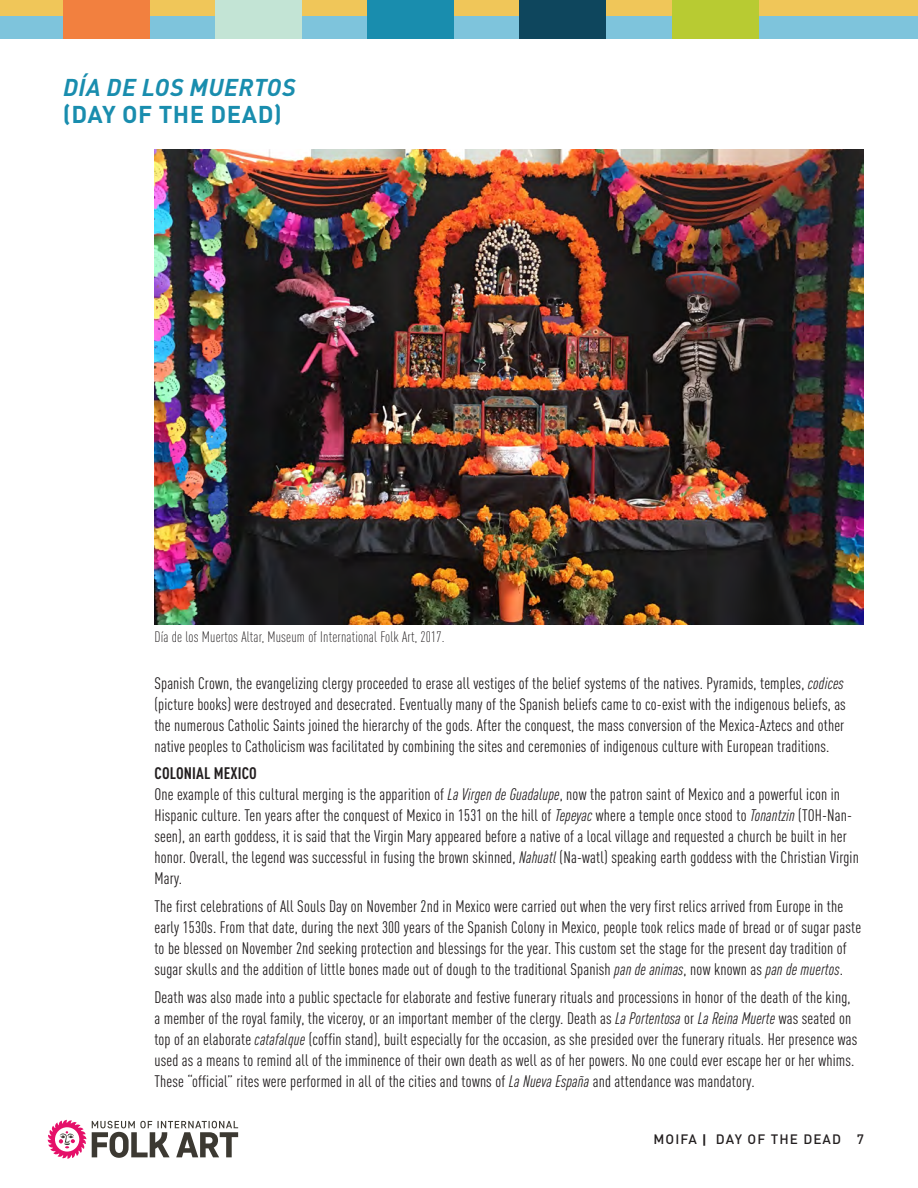
<style>
.page{position:relative;width:918px;height:1188px;background:#fff}
.page>*{position:absolute;margin:0;border:0;box-sizing:border-box;transform-origin:0 0}
.t1{font:italic 700 24px "DIN Pro";letter-spacing:.02em;color:#198dae}
.t2{font:700 24px "DIN Pro";letter-spacing:.02em;color:#198dae}
.t3{font:condensed 16.5px/21px "DIN Pro";letter-spacing:.01em;color:#231f20}
.t4{font:700 condensed 16.5px "DIN Pro";letter-spacing:.01em;color:#231f20}
.t5{font:300 condensed 15px "DIN Pro";letter-spacing:.01em;color:#231f20}
.t6{font:500 13.5px "DIN Pro";letter-spacing:.08em;color:#231f20}
.s1{font-style:italic}
.s2{font-family:"Neutra Text";font-weight:700}
</style>
<div class="page">
<div style="left:0;top:0;width:918px;height:39px;background:#7ec4dc"></div>
<div style="left:0;top:0;width:918px;height:16px;background:#f0c659"></div>
<div style="left:520px;top:0;width:86px;height:39px;background:#0e465d"></div>
<div style="left:672px;top:0;width:86px;height:39px;background:#b8cb32"></div>
<div style="left:367px;top:0;width:87px;height:39px;background:#198dae"></div>
<div style="left:215px;top:0;width:86px;height:39px;background:#c3e4d5"></div>
<div style="left:63px;top:0;width:86px;height:39px;background:#f2803f"></div>
<svg style="left:92px;top:1121px;width:146px;height:37px"></svg>
<svg style="left:48px;top:1120px;width:38px;height:39px"></svg>
<img style="left:154px;top:149px;width:710px;height:475px">
<p class="t1" style="left:63px;top:68px;width:234px">DÍA DE LOS MUERTOS</p>
<p class="t2" style="left:63px;top:94px;width:220px">(DAY OF THE DEAD)</p>
<p class="t5" style="left:154px;top:627px;width:292px">Día de los Muertos Altar, Museum of International Folk Art, 2017.</p>
<p class="t3" style="left:154px;top:671px;width:693px">Spanish Crown, the evangelizing clergy proceeded to erase all vestiges of the belief systems of the natives. Pyramids, temples, <span class="s1">codices </span>(picture books) were destroyed and desecrated. Eventually many of the Spanish beliefs came to co-exist with the indigenous beliefs, as the numerous Catholic Saints joined the hierarchy of the gods. After the conquest, the mass conversion of the Mexica-Aztecs and other native peoples to Catholicism was facilitated by combining the sites and ceremonies of indigenous culture with European traditions.</p>
<p class="t4" style="left:154px;top:761px;width:104px">COLONIAL MEXICO</p>
<p class="t3" style="left:154px;top:783px;width:706px">One example of this cultural merging is the apparition of <span class="s1">La Virgen de Guadalupe</span>, now the patron saint of Mexico and a powerful icon in Hispanic culture. Ten years after the conquest of Mexico in 1531 on the hill of <span class="s1">Tepeyac</span> where a temple once stood to <span class="s1">Tonantzin</span> (TOH-Nan&shy;seen), an earth goddess, it is said that the Virgin Mary appeared before a native of a local village and requested a church be built in her honor. Overall, the legend was successful in fusing the brown skinned, <span class="s1">Nahuatl</span> (Na-watl) speaking earth goddess with the Christian Virgin Mary.</p>
<p class="t3" style="left:154px;top:895px;width:708px">The first celebrations of All Souls Day on November 2nd in Mexico were carried out when the very first relics arrived from Europe in the early 1530s. From that date, during the next 300 years of the Spanish Colony in Mexico, people took relics made of bread or of sugar paste to be blessed on November 2nd seeking protection and blessings for the year. This custom set the stage for the present day tradition of sugar skulls and the addition of little bones made out of dough to the traditional Spanish <span class="s1">pan de animas</span>, now known as <span class="s1">pan de muertos</span>.</p>
<p class="t3" style="left:154px;top:985px;width:704px">Death was also made into a public spectacle for elaborate and festive funerary rituals and processions in honor of the death of the king, a member of the royal family, the viceroy, or an important member of the clergy. Death as <span class="s1">La Portentosa</span> or <span class="s1">La Reina Muerte</span> was seated on top of an elaborate <span class="s1">catafalque</span> (coffin stand), built especially for the occasion, as she presided over the funerary rituals. Her presence was used as a means to remind all of the imminence of their own death as well as of her powers. No one could ever escape her or her whims.<br>These “official” rites were performed in all of the cities and towns of <span class="s1">La Nueva España</span> and attendance was mandatory.</p>
<p class="t6" style="left:654px;top:1128px;width:212px">MOIFA <span class="s2">|</span> DAY OF THE DEAD 7</p>
</div>
